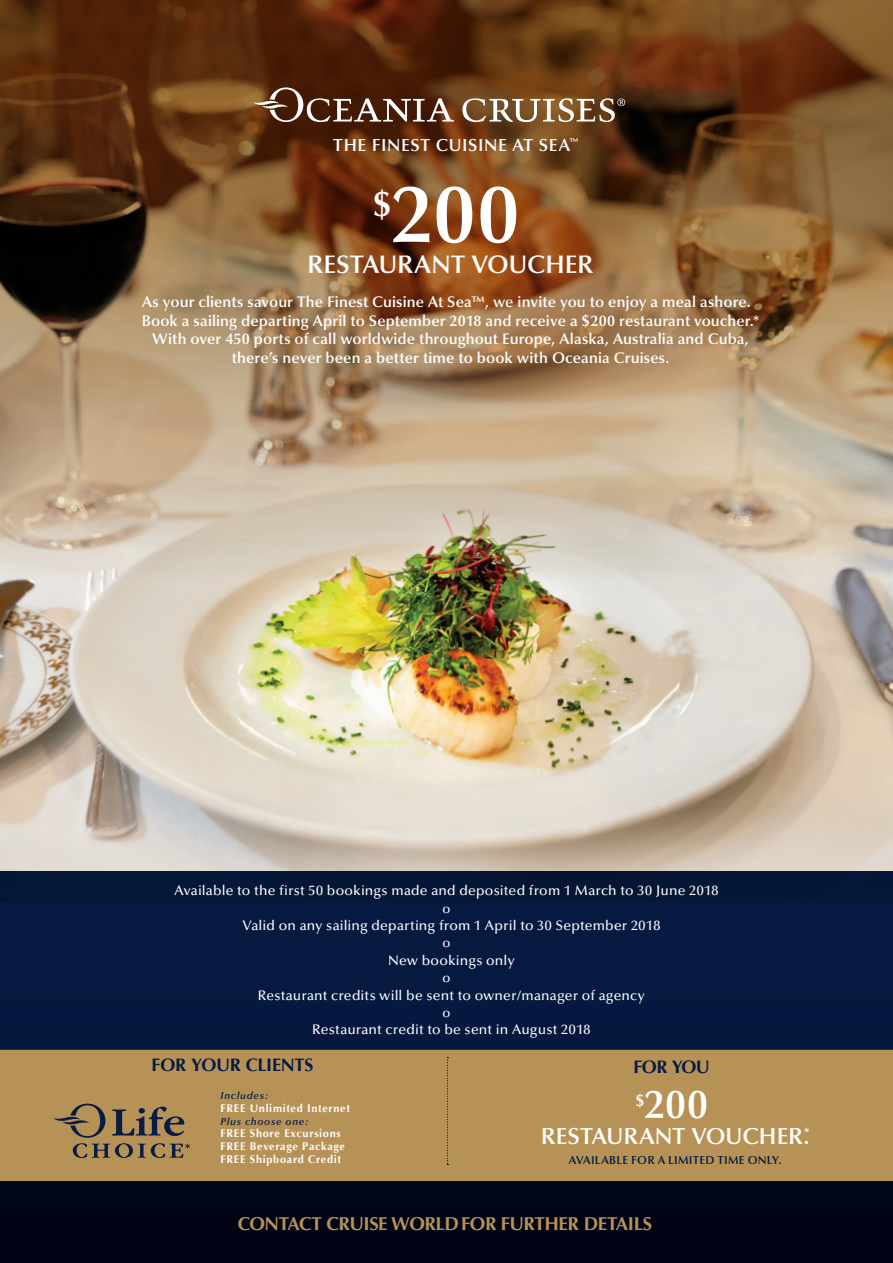
<style>
.page{position:relative;width:893px;height:1263px;background:#fff}
.page>*{position:absolute;margin:0;border:0;box-sizing:border-box;transform-origin:0 0}
.t1{font:600 82.5px "Optima";color:#fff}
.t2{font:600 40.5px "Optima";color:#fff}
.t3{font:600 34.95px "Optima";color:#fff}
.t4{font:600 25.5px "Optima";color:#fff}
.t5{font:600 23.25px "Optima";letter-spacing:.005em;color:#fff}
.t6{font:700 18.75px "Optima LT Std";letter-spacing:-.025em;color:#b79256}
.t7{font:700 18px "Optima";letter-spacing:-.015em;color:#071b44}
.t8{font:600 17.55px "Optima";letter-spacing:.035em;color:#fff}
.t9{font:600 16.35px "Optima";color:#fff}
.t10{font:600 15.45px/18.6px "Optima";letter-spacing:.005em;color:#fff;text-align:center}
.t11{font:500 13.95px "Optima";letter-spacing:.015em;color:#fff}
.t12{font:500 13.05px "Optima";color:#fff}
.t13{font:600 11.55px "Optima";letter-spacing:.02em;color:#071b44}
.t14{font:700 11.1px/12.8px "Optima";letter-spacing:.065em;color:#fff}
.t15{font:italic 600 10.2px "Optima";letter-spacing:.07em;color:#071b44}
</style>
<div class="page">
<img style="left:0;top:687px;width:893px;height:184px">
<img style="left:0;top:0;width:893px;height:687px">
<svg style="left:253px;top:87px;width:201px;height:35px;background:#6e4c37"></svg>
<svg style="left:462px;top:98px;width:163px;height:24px"></svg>
<div style="left:0;top:871px;width:893px;height:392px;background:#061637"></div>
<div style="left:0;top:902px;width:893px;height:361px;background:#000415"></div>
<div style="left:0;top:1049px;width:893px;height:132px;background:#b79256"></div>
<div style="left:0;top:902px;width:893px;height:147px;background:#071b44"></div>
<svg style="left:53px;top:1103px;width:137px;height:55px"></svg>
<svg style="left:447px;top:1057px;width:1px;height:108px"></svg>
<p class="t8" style="left:333px;top:134px;width:247px">THE FINEST CUISINE AT SEA<sup>™</sup></p>
<p class="t3" style="left:373px;top:184px;width:20px">$</p>
<p class="t1" style="left:391px;top:166px;width:131px">200</p>
<p class="t4" style="left:307px;top:249px;width:288px">RESTAURANT VOUCHER</p>
<p class="t10" style="left:142px;top:293px;width:619px">As your clients savour The Finest Cuisine At Sea™, we invite you to enjoy a meal ashore.<br>Book a sailing departing April to September 2018 and receive a $200 restaurant voucher.* With over 450 ports of call worldwide throughout Europe, Alaska, Australia and Cuba, there’s never been a better time to book with Oceania Cruises.</p>
<p class="t11" style="left:174px;top:883px;width:545px">Available to the first 50 bookings made and deposited from 1 March to 30 June 2018</p>
<p class="t12" style="left:442px;top:901px;width:9px">o</p>
<p class="t11" style="left:242px;top:917px;width:419px">Valid on any sailing departing from 1 April to 30 September 2018</p>
<p class="t12" style="left:442px;top:936px;width:9px">o</p>
<p class="t11" style="left:388px;top:952px;width:128px">New bookings only</p>
<p class="t12" style="left:442px;top:970px;width:9px">o</p>
<p class="t11" style="left:258px;top:987px;width:388px">Restaurant credits will be sent to owner/manager of agency</p>
<p class="t12" style="left:442px;top:1005px;width:9px">o</p>
<p class="t11" style="left:312px;top:1022px;width:280px">Restaurant credit to be sent in August 2018</p>
<p class="t7" style="left:152px;top:1054px;width:163px">FOR YOUR CLIENTS</p>
<p class="t15" style="left:221px;top:1090px;width:49px">Includes:</p>
<p class="t14" style="left:221px;top:1102px;width:131px">FREE Unlimited Internet</p>
<p class="t15" style="left:221px;top:1115px;width:89px">Plus choose one:</p>
<p class="t14" style="left:221px;top:1127px;width:126px">FREE Shore Excursions<br>FREE Beverage Package<br>FREE Shipboard Credit</p>
<p class="t7" style="left:633px;top:1056px;width:78px">FOR YOU</p>
<p class="t9" style="left:636px;top:1090px;width:10px">$</p>
<p class="t2" style="left:644px;top:1081px;width:65px">200</p>
<p class="t5" style="left:541px;top:1123px;width:270px">RESTAURANT VOUCHER.<sup>*</sup></p>
<p class="t13" style="left:569px;top:1154px;width:214px">AVAILABLE FOR A LIMITED TIME ONLY.</p>
<p class="t6" style="left:238px;top:1212px;width:416px">CONTACT CRUISE WORLD FOR FURTHER DETAILS</p>
</div>
